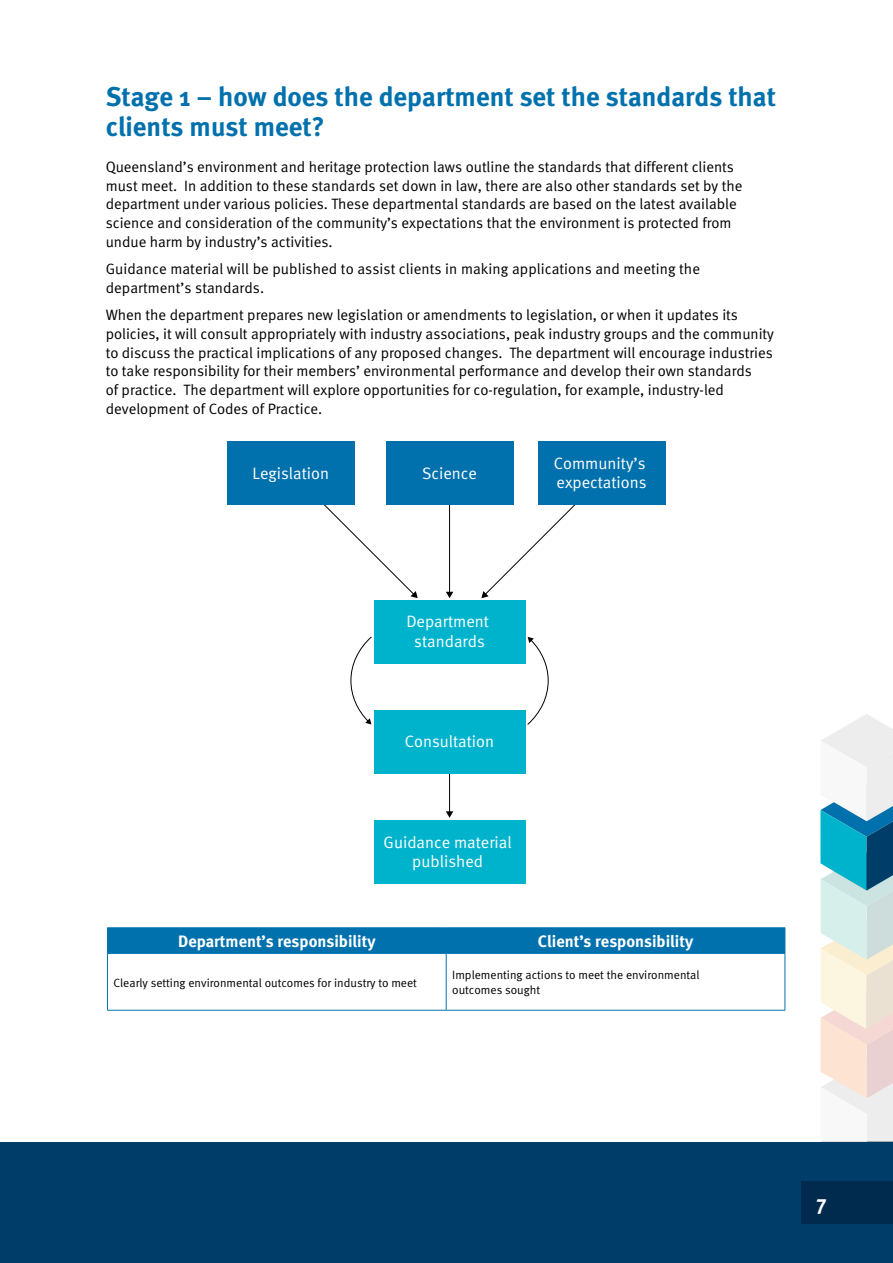
<style>
.page{position:relative;width:893px;height:1263px;background:#fff}
.page>*{position:absolute;margin:0;border:0;box-sizing:border-box;transform-origin:0 0}
.t1{font:700 27px/30px "Meta";color:#0071ad}
.t2{font:700 21px "Meta";color:#fff}
.t3{font:16.5px/19.5px "Meta Normal";color:#fff;text-align:center}
.t4{font:700 16.5px "Meta";color:#fff}
.t5{font:15px/18.8px "Meta Normal";color:#000}
.t6{font:12px/15px "Meta Normal";color:#000}
</style>
<div class="page">
<div style="left:0;top:1142px;width:893px;height:121px;background:#003e69"></div>
<div style="left:801px;top:1181px;width:92px;height:43px;background:#002a4e"></div>
<svg style="left:820px;top:714px;width:73px;height:428px"></svg>
<hr style="left:449px;top:727px;width:1px;height:85px;background:#000">
<svg style="left:446px;top:811px;width:7px;height:7px"></svg>
<div style="left:374px;top:600px;width:151px;height:64px;background:#00b3cc"></div>
<div style="left:374px;top:710px;width:151px;height:64px;background:#00b3cc"></div>
<div style="left:374px;top:820px;width:151px;height:64px;background:#00b3cc"></div>
<svg style="left:481px;top:495px;width:95px;height:103px"></svg>
<svg style="left:324px;top:505px;width:94px;height:93px"></svg>
<hr style="left:449px;top:490px;width:1px;height:103px;background:#000">
<svg style="left:446px;top:592px;width:7px;height:6px"></svg>
<div style="left:227px;top:442px;width:128px;height:63px;background:#0071ad"></div>
<div style="left:386px;top:442px;width:127px;height:63px;background:#0071ad"></div>
<div style="left:538px;top:442px;width:127px;height:63px;background:#0071ad"></div>
<svg style="left:527px;top:637px;width:22px;height:88px"></svg>
<svg style="left:350px;top:636px;width:22px;height:88px"></svg>
<hr style="left:107px;top:927px;width:339px;height:1px;background:#0071ad">
<hr style="left:446px;top:927px;width:339px;height:1px;background:#0071ad">
<div style="left:107px;top:928px;width:678px;height:25px;background:#0071ad"></div>
<hr style="left:107px;top:953px;width:339px;height:1px;background:#0071ad">
<hr style="left:107px;top:954px;width:1px;height:56px;background:#0071ad">
<hr style="left:446px;top:953px;width:339px;height:1px;background:#0071ad">
<hr style="left:446px;top:954px;width:1px;height:56px;background:#0071ad">
<hr style="left:784px;top:954px;width:1px;height:56px;background:#0071ad">
<hr style="left:107px;top:1010px;width:339px;height:1px;background:#0071ad">
<hr style="left:446px;top:1010px;width:339px;height:1px;background:#0071ad">
<h1 class="t1" style="left:106px;top:81px;width:672px">Stage 1 – how does the department set the standards that clients must meet?</h1>
<p class="t5" style="left:106px;top:157px;width:638px">Queensland’s environment and heritage protection laws outline the standards that different clients must meet. In addition to these standards set down in law, there are also other standards set by the department under various policies. These departmental standards are based on the latest available science and consideration of the community’s expectations that the environment is protected from undue harm by industry’s activities.</p>
<p class="t5" style="left:106px;top:259px;width:596px">Guidance material will be published to assist clients in making applications and meeting the department’s standards.</p>
<p class="t5" style="left:106px;top:305px;width:670px">When the department prepares new legislation or amendments to legislation, or when it updates its policies, it will consult appropriately with industry associations, peak industry groups and the community to discuss the practical implications of any proposed changes. The department will encourage industries to take responsibility for their members’ environmental performance and develop their own standards<br>of practice. The department will explore opportunities for co-regulation, for example, industry-led development of Codes of Practice.</p>
<p class="t3" style="left:253px;top:463px;width:78px">Legislation</p>
<p class="t3" style="left:422px;top:463px;width:56px">Science</p>
<p class="t3" style="left:554px;top:453px;width:94px;text-align:left">Community’s expectations</p>
<p class="t3" style="left:406px;top:612px;width:84px">Department standards</p>
<p class="t3" style="left:405px;top:731px;width:91px">Consultation</p>
<p class="t3" style="left:384px;top:832px;width:130px">Guidance material published</p>
<p class="t4" style="left:178px;top:931px;width:199px">Department’s responsibility</p>
<p class="t4" style="left:538px;top:931px;width:157px">Client’s responsibility</p>
<p class="t6" style="left:113px;top:975px;width:305px">Clearly setting environmental outcomes for industry to meet</p>
<p class="t6" style="left:452px;top:967px;width:249px">Implementing actions to meet the environmental outcomes sought</p>
<h2 class="t2" style="left:816px;top:1190px;width:12px">7</h2>
</div>
